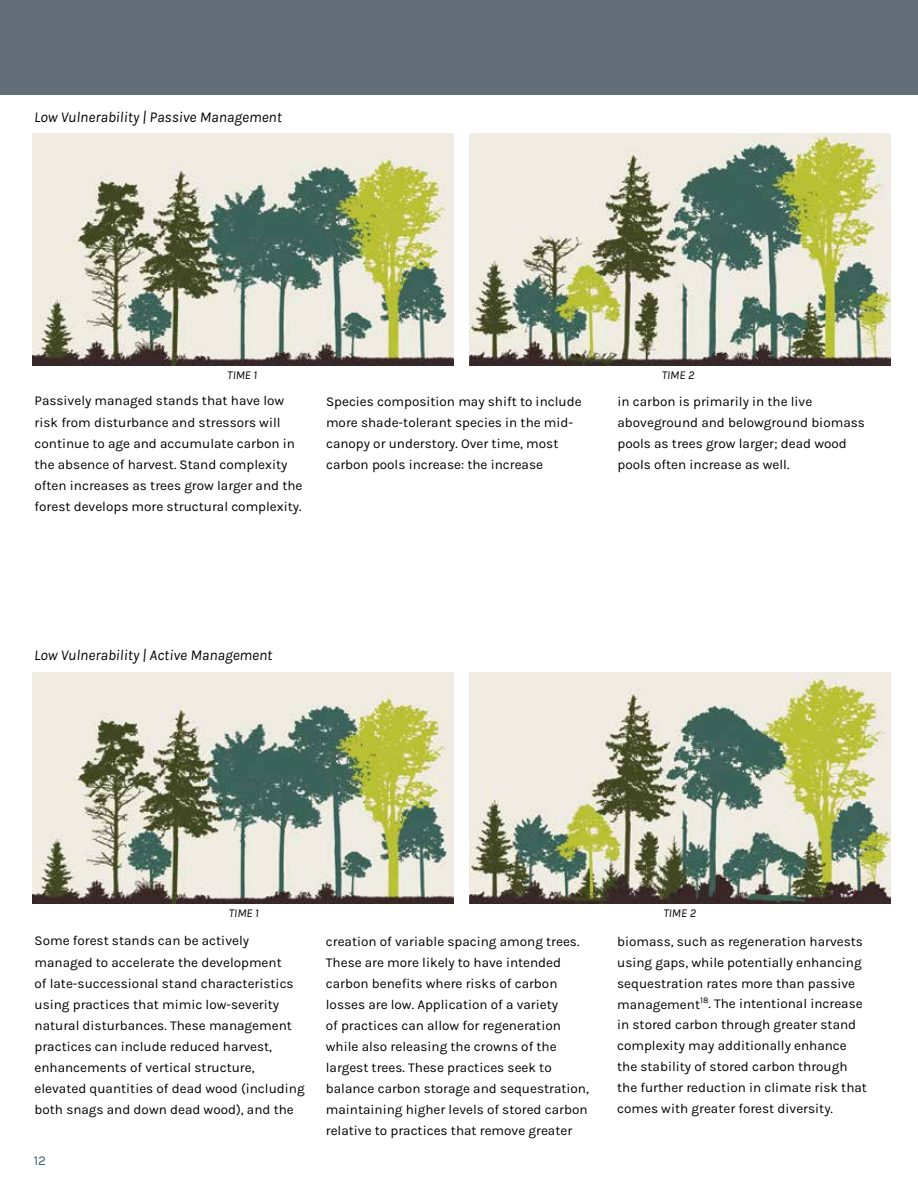
<style>
.page{position:relative;width:918px;height:1188px;background:#fff}
.page>*{position:absolute;margin:0;border:0;box-sizing:border-box;transform-origin:0 0}
.t1{font:italic 15px "Karla";color:#000}
.t2{font:13.5px/21px "Karla";color:#000}
.t3{font:13.5px "Karla";color:#39607a}
.t4{font:italic 12px "Karla";color:#000}
</style>
<div class="page">
<div style="left:0;top:0;width:918px;height:94px;background:#636d77"></div>
<img style="left:32px;top:134px;width:422px;height:231px">
<img style="left:470px;top:134px;width:421px;height:231px">
<img style="left:32px;top:672px;width:422px;height:232px">
<img style="left:470px;top:672px;width:421px;height:232px">
<p class="t1" style="left:34px;top:107px;width:249px">Low Vulnerability | Passive Management</p>
<p class="t4" style="left:227px;top:367px;width:31px">TIME 1</p>
<p class="t4" style="left:662px;top:367px;width:34px">TIME 2</p>
<p class="t2" style="left:35px;top:390px;width:270px">Passively managed stands that have low risk from disturbance and stressors will continue to age and accumulate carbon in the absence of harvest. Stand complexity often increases as trees grow larger and the forest develops more structural complexity.</p>
<p class="t2" style="left:326px;top:390px;width:257px">Species composition may shift to include more shade-tolerant species in the mid&shy;canopy or understory. Over time, most carbon pools increase: the increase</p>
<p class="t2" style="left:618px;top:390px;width:249px">in carbon is primarily in the live aboveground and belowground biomass pools as trees grow larger; dead wood pools often increase as well.</p>
<p class="t1" style="left:34px;top:645px;width:240px">Low Vulnerability | Active Management</p>
<p class="t4" style="left:229px;top:905px;width:31px">TIME 1</p>
<p class="t4" style="left:663px;top:905px;width:34px">TIME 2</p>
<p class="t2" style="left:35px;top:930px;width:272px">Some forest stands can be actively managed to accelerate the development<br>of late-successional stand characteristics using practices that mimic low-severity natural disturbances. These management practices can include reduced harvest, enhancements of vertical structure, elevated quantities of dead wood (including both snags and down dead wood), and the</p>
<p class="t2" style="left:326px;top:930px;width:265px">creation of variable spacing among trees.<br>These are more likely to have intended carbon benefits where risks of carbon losses are low. Application of a variety<br>of practices can allow for regeneration while also releasing the crowns of the largest trees. These practices seek to balance carbon storage and sequestration, maintaining higher levels of stored carbon relative to practices that remove greater</p>
<p class="t2" style="left:617px;top:930px;width:251px">biomass, such as regeneration harvests using gaps, while potentially enhancing sequestration rates more than passive management<sup>18</sup>. The intentional increase in stored carbon through greater stand complexity may additionally enhance the stability of stored carbon through the further reduction in climate risk that comes with greater forest diversity.</p>
<p class="t3" style="left:34px;top:1152px;width:14px">12</p>
</div>
